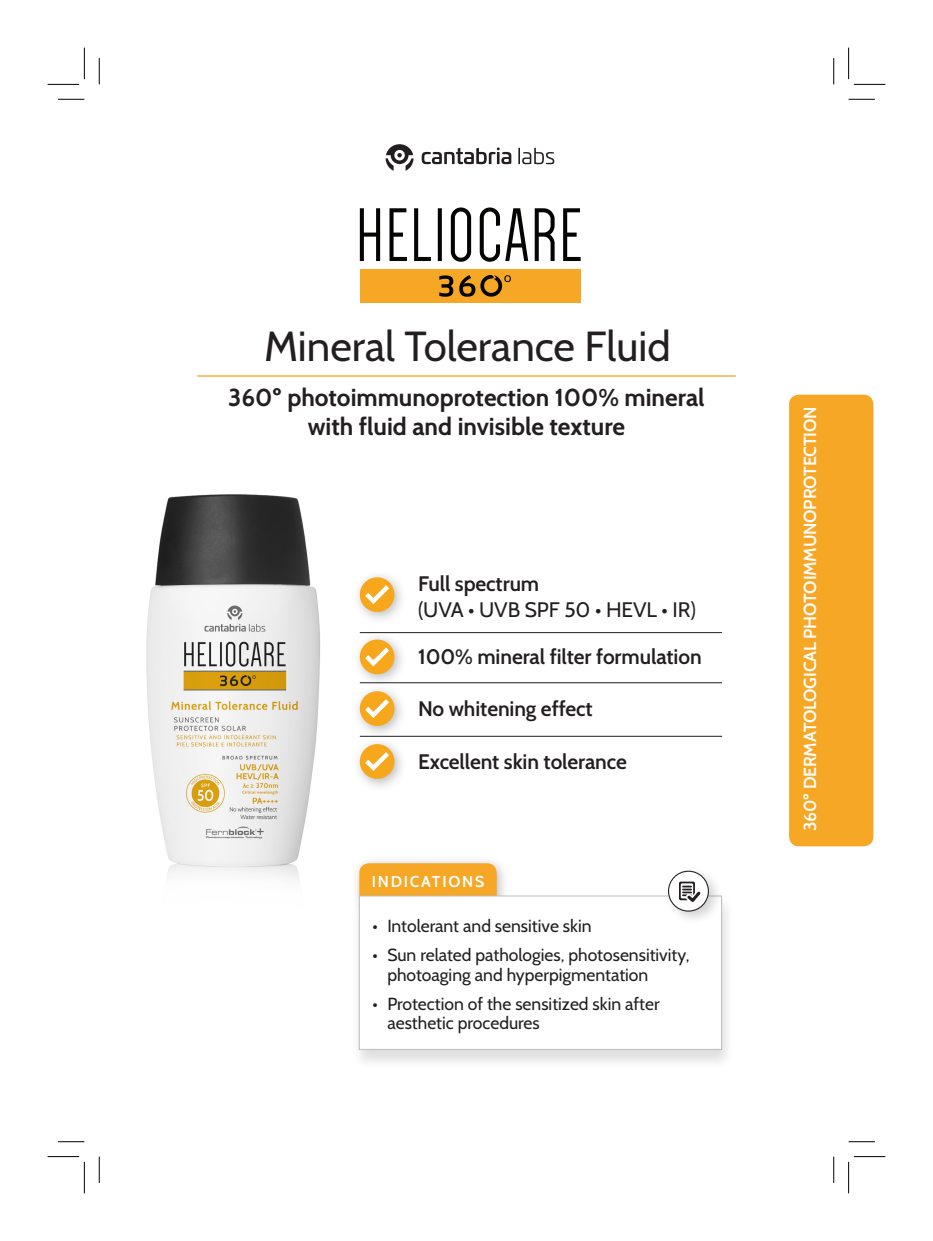
<style>
.page{position:relative;width:933px;height:1241px;background:#fff}
.page>*{position:absolute;margin:0;border:0;box-sizing:border-box;transform-origin:0 0}
.t1{font:42px "Cabin";color:#231f20}
.t2{font:700 24.5px/29.4px "Cabin";color:#231f20;text-align:center}
.t3{font:600 21px "Cabin";letter-spacing:-.005em;color:#231f20}
.t4{font:21px "Cabin";letter-spacing:-.005em;color:#231f20}
.t5{font:17.5px/19.2px "Cabin";color:#231f20}
.t6{font:600 17.5px "Cabin";letter-spacing:-.01em;color:#fff}
.t7{font:600 15.75px "Cabin";letter-spacing:.11em;color:#fff}
</style>
<div class="page">
<img style="left:146px;top:494px;width:175px;height:385px">
<div style="left:351px;top:855px;width:159px;height:62px;background:#231f20;opacity:.3"></div>
<div style="left:359px;top:863px;width:138px;height:41px;background:#f7a726;border-radius:10px"></div>
<div style="left:351px;top:895px;width:384px;height:175px;background:#231f20;opacity:.15"></div>
<div style="left:359px;top:895px;width:362px;height:154px;background:#fff;border:1px solid #bcbdc0"></div>
<svg style="left:360px;top:207px;width:220px;height:55px"></svg>
<div style="left:360px;top:269px;width:220px;height:33px;background:#f7a726"></div>
<svg style="left:439px;top:275px;width:72px;height:22px"></svg>
<svg style="left:421px;top:147px;width:90px;height:17px"></svg>
<svg style="left:518px;top:148px;width:36px;height:16px"></svg>
<svg style="left:385px;top:144px;width:28px;height:27px"></svg>
<div style="left:352px;top:569px;width:55px;height:55px;background:#231f20;opacity:.3"></div>
<div style="left:360px;top:577px;width:34px;height:35px;background:#f7a71c;border-radius:50%"></div>
<svg style="left:365px;top:585px;width:24px;height:19px"></svg>
<div style="left:352px;top:631px;width:55px;height:56px;background:#231f20;opacity:.31"></div>
<div style="left:360px;top:639px;width:34px;height:35px;background:#f7a71c;border-radius:50%"></div>
<svg style="left:365px;top:647px;width:24px;height:19px"></svg>
<div style="left:352px;top:683px;width:55px;height:55px;background:#231f20;opacity:.31"></div>
<div style="left:360px;top:691px;width:34px;height:34px;background:#f7a71c;border-radius:50%"></div>
<svg style="left:365px;top:699px;width:24px;height:19px"></svg>
<div style="left:352px;top:736px;width:55px;height:55px;background:#231f20;opacity:.31"></div>
<div style="left:360px;top:744px;width:34px;height:34px;background:#f7a71c;border-radius:50%"></div>
<svg style="left:365px;top:752px;width:24px;height:18px"></svg>
<hr style="left:360px;top:632px;width:362px;height:1px;background:#231f20">
<hr style="left:360px;top:682px;width:362px;height:1px;background:#231f20">
<hr style="left:360px;top:736px;width:362px;height:1px;background:#231f20">
<hr style="left:197px;top:375px;width:538px;height:1px;background:#f7a726">
<div style="left:664px;top:866px;width:59px;height:59px;background:#231f20;opacity:.2"></div>
<div style="left:668px;top:871px;width:40px;height:39px;background:#fff;border-radius:50%"></div>
<div style="left:668px;top:870px;width:41px;height:41px;border:1px solid #231f20;border-radius:50%"></div>
<svg style="left:679px;top:881px;width:21px;height:20px"></svg>
<div style="left:789px;top:394px;width:84px;height:452px;background:#f7a726;border-radius:10px"></div>
<svg style="left:58px;top:99px;width:26px;height:1px"></svg>
<svg style="left:848px;top:99px;width:27px;height:1px"></svg>
<svg style="left:58px;top:1141px;width:26px;height:1px"></svg>
<svg style="left:848px;top:1141px;width:27px;height:1px"></svg>
<svg style="left:99px;top:58px;width:1px;height:26px"></svg>
<svg style="left:99px;top:1156px;width:1px;height:26px"></svg>
<svg style="left:833px;top:58px;width:1px;height:26px"></svg>
<svg style="left:833px;top:1156px;width:1px;height:26px"></svg>
<hr style="left:48px;top:84px;width:31px;height:1px;background:#000">
<hr style="left:854px;top:84px;width:31px;height:1px;background:#000">
<hr style="left:48px;top:1156px;width:31px;height:1px;background:#000">
<hr style="left:854px;top:1156px;width:31px;height:1px;background:#000">
<hr style="left:84px;top:48px;width:1px;height:31px;background:#000">
<hr style="left:84px;top:1161px;width:1px;height:32px;background:#000">
<hr style="left:848px;top:48px;width:1px;height:31px;background:#000">
<hr style="left:848px;top:1161px;width:1px;height:32px;background:#000">
<h1 class="t1" style="left:264px;top:321px;width:408px">Mineral Tolerance Fluid</h1>
<h2 class="t2" style="left:228px;top:382px;width:478px">360º photoimmunoprotection 100% mineral with fluid and invisible texture</h2>
<p class="t3" style="left:418px;top:571px;width:123px">Full spectrum</p>
<p class="t4" style="left:418px;top:597px;width:279px">(UVA • UVB SPF 50 • HEVL • IR)</p>
<p class="t3" style="left:418px;top:643px;width:285px">100% mineral filter formulation</p>
<p class="t3" style="left:418px;top:695px;width:176px">No whitening effect</p>
<p class="t3" style="left:418px;top:748px;width:210px">Excellent skin tolerance</p>
<p class="t7" style="left:372px;top:872px;width:114px">INDICATIONS</p>
<p class="t5" style="left:372px;top:916px;width:220px">• Intolerant and sensitive skin</p>
<p class="t5" style="left:387px;top:945px;width:304px;text-indent:-15px">• Sun related pathologies, photosensitivity, photoaging and hyperpigmentation</p>
<p class="t5" style="left:387px;top:993px;width:274px;text-indent:-15px">• Protection of the sensitized skin after aesthetic procedures</p>
<p class="t6" style="left:799px;top:830px;width:426px;rotate:-90deg">360º DERMATOLOGICAL PHOTOIMMUNOPROTECTION</p>
</div>
